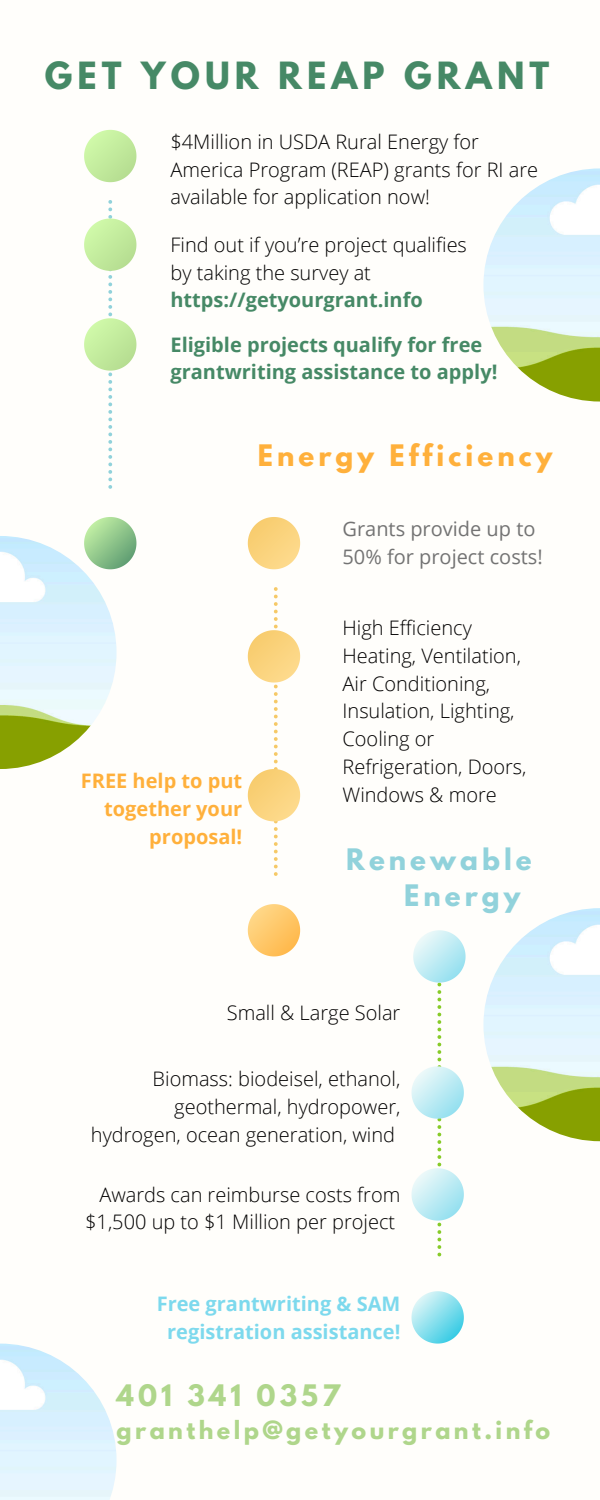
<style>
.page{position:relative;width:600px;height:1500px;background:#fffefb}
.page>*{position:absolute;margin:0;border:0;box-sizing:border-box;transform-origin:0 0}
.t1{font:700 33.2px "League Spartan";letter-spacing:.155em;color:#468966}
.t2{font:700 26.2px "League Spartan";letter-spacing:.155em;color:#ffb03b}
.t3{font:700 26.2px/36px "League Spartan";letter-spacing:.155em;color:#91d2db}
.t4{font:700 26.2px "League Spartan";letter-spacing:.155em;color:#afd68b}
.t5{font:700 22.2px "League Spartan";letter-spacing:.155em;color:#afd68b}
.t6{font:300 20px/27.8px "Open Sans";color:#000}
.t7{font:700 20px/27.8px "Open Sans";color:#468966}
.t8{font:700 20px/27.8px "Open Sans";color:#7dd9ed;text-align:center}
.t9{font:20px/27.8px "Open Sans";color:#737373}
.t10{font:700 20px/27.8px "Open Sans";color:#ffb03b;text-align:right}
</style>
<div class="page">
<svg style="left:412px;top:930px;width:54px;height:326px"></svg>
<svg style="left:248px;top:904px;width:52px;height:52px"></svg>
<svg style="left:412px;top:1291px;width:52px;height:53px"></svg>
<svg style="left:84px;top:130px;width:52px;height:52px"></svg>
<svg style="left:84px;top:200px;width:52px;height:289px"></svg>
<svg style="left:248px;top:517px;width:52px;height:52px"></svg>
<svg style="left:248px;top:587px;width:52px;height:289px"></svg>
<img style="left:0;top:536px;width:117px;height:233px">
<img style="left:0;top:1344px;width:117px;height:156px">
<svg style="left:84px;top:517px;width:52px;height:52px"></svg>
<img style="left:483px;top:168px;width:117px;height:234px">
<img style="left:483px;top:908px;width:117px;height:233px">
<h1 class="t1" style="left:45px;top:59px;width:506px">GET YOUR REAP GRANT</h1>
<p class="t6" style="left:170px;top:127px;width:369px">$4Million in USDA Rural Energy for<br>America Program (REAP) grants for RI are available for application now!</p>
<p class="t6" style="left:170px;top:230px;width:298px">Find out if you’re project qualifies</p>
<p class="t6" style="left:170px;top:258px;width:202px">by taking the survey at</p>
<p class="t7" style="left:170px;top:286px;width:254px">https://getyourgrant.info</p>
<h4 class="t7" style="left:170px;top:330px;width:328px">Eligible projects qualify for free grantwriting assistance to apply!</h4>
<p class="t2" style="left:258px;top:442px;width:296px">Energy Efficiency</p>
<h4 class="t10" style="left:81px;top:766px;width:163px">FREE help to put together your proposal!</h4>
<p class="t9" style="left:343px;top:514px;width:202px">Grants provide up to<br>50% for project costs!</p>
<p class="t6" style="left:343px;top:613px;width:131px">High Efficiency</p>
<p class="t6" style="left:343px;top:641px;width:186px">Heating, Ventilation,<br>Air Conditioning,<br>Insulation, Lighting,<br>Cooling or<br>Refrigeration, Doors,<br>Windows &amp; more</p>
<p class="t3" style="left:404px;top:844px;width:129px;text-indent:-58px">Renewable<br>Energy</p>
<h2 class="t6" style="left:227px;top:998px;width:175px">Small &amp; Large Solar</h2>
<p class="t6" style="left:91px;top:1065px;width:311px;text-align:right">Biomass: biodeisel, ethanol, geothermal, hydropower, hydrogen, ocean generation, wind</p>
<p class="t6" style="left:85px;top:1180px;width:317px;text-align:right">Awards can reimburse costs from $1,500 up to $1 Million per project</p>
<p class="t8" style="left:157px;top:1289px;width:245px">Free grantwriting &amp; SAM registration assistance!</p>
<p class="t4" style="left:117px;top:1383px;width:225px">401 341 0357</p>
<p class="t5" style="left:117px;top:1419px;width:435px">granthelp@getyourgrant.info</p>
</div>
